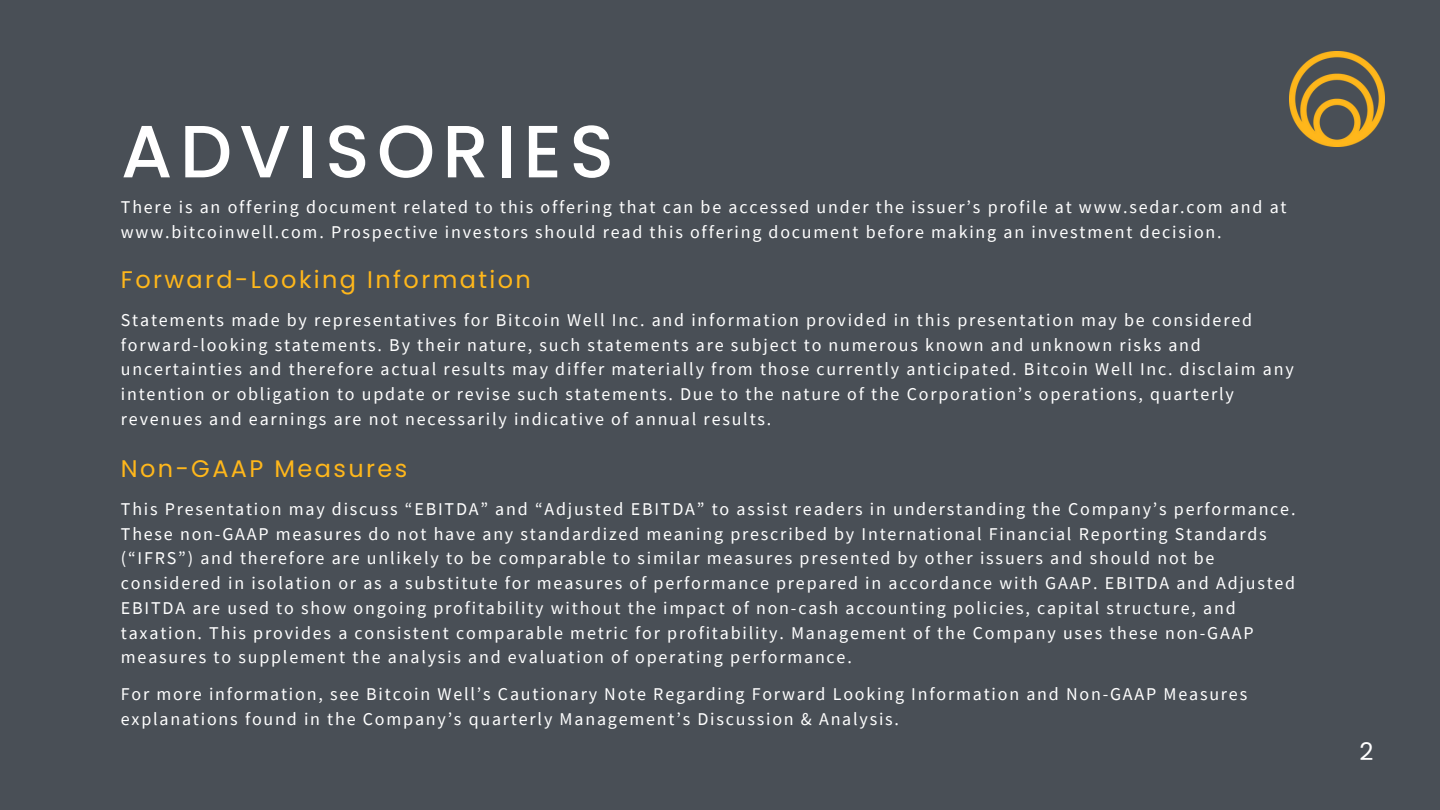
<style>
.page{position:relative;width:1440px;height:810px;background:#494f56}
.page>*{position:absolute;margin:0;border:0;box-sizing:border-box;transform-origin:0 0}
.t1{font:500 73.9px "Poppins";letter-spacing:.1em;color:#fff}
.t2{font:24.4px "Poppins";color:#fff}
.t3{font:24px "Poppins";letter-spacing:.1em;color:#ffb71b}
.t4{font:18px/24.8px "Source Sans Pro";letter-spacing:.1em;color:#fff}
</style>
<div class="page">
<img style="left:1290px;top:52px;width:94px;height:94px">
<p class="t1" style="left:121px;top:100px;width:495px">ADVISORIES</p>
<p class="t4" style="left:121px;top:194px;width:1167px">There is an offering document related to this offering that can be accessed under the issuer’s profile at www.sedar.com and at www.bitcoinwell.com. Prospective investors should read this offering document before making an investment decision.</p>
<h2 class="t3" style="left:121px;top:263px;width:412px">Forward-Looking Information</h2>
<h1 class="t4" style="left:121px;top:307px;width:1174px">Statements made by representatives for Bitcoin Well Inc. and information provided in this presentation may be considered forward-looking statements. By their nature, such statements are subject to numerous known and unknown risks and uncertainties and therefore actual results may differ materially from those currently anticipated. Bitcoin Well Inc. disclaim any intention or obligation to update or revise such statements. Due to the nature of the Corporation’s operations, quarterly revenues and earnings are not necessarily indicative of annual results.</h1>
<h2 class="t3" style="left:121px;top:452px;width:288px">Non-GAAP Measures</h2>
<p class="t4" style="left:121px;top:496px;width:1176px">This Presentation may discuss “EBITDA” and “Adjusted EBITDA” to assist readers in understanding the Company’s performance.<br>These non-GAAP measures do not have any standardized meaning prescribed by International Financial Reporting Standards (“IFRS”) and therefore are unlikely to be comparable to similar measures presented by other issuers and should not be considered in isolation or as a substitute for measures of performance prepared in accordance with GAAP. EBITDA and Adjusted EBITDA are used to show ongoing profitability without the impact of non-cash accounting policies, capital structure, and taxation. This provides a consistent comparable metric for profitability. Management of the Company uses these non-GAAP measures to supplement the analysis and evaluation of operating performance.</p>
<p class="t4" style="left:121px;top:681px;width:1128px">For more information, see Bitcoin Well’s Cautionary Note Regarding Forward Looking Information and Non-GAAP Measures explanations found in the Company’s quarterly Management’s Discussion &amp; Analysis.</p>
<p class="t2" style="left:1359px;top:734px;width:16px">2</p>
</div>
